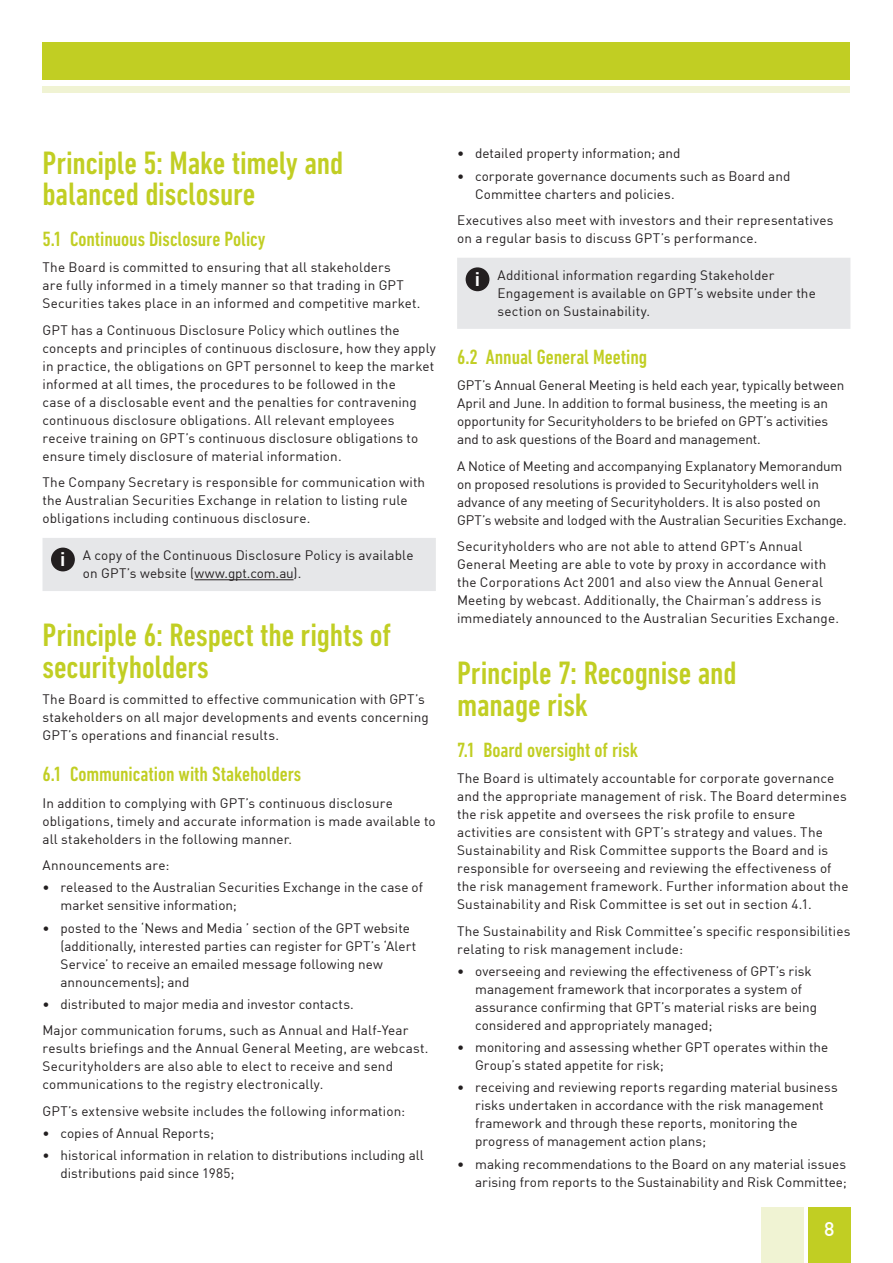
<style>
.page{position:relative;width:893px;height:1263px;background:#fff}
.page>*{position:absolute;margin:0;border:0;box-sizing:border-box;transform-origin:0 0}
.t1{font:500 condensed 33px/31.5px "DIN Next LT Pro";letter-spacing:-.005em;color:#c1ce23}
.t2{font:500 condensed 21px "DIN Next LT Pro";letter-spacing:-.005em;color:#c1ce23}
.t3{font:500 19.5px "DIN";color:#fff}
.t4{font:13.5px/18px "DIN";letter-spacing:.01em;color:#231f20}
.t5{font:13.5px/18px "DIN";letter-spacing:-.01em;color:#231f20}
.s1{font-weight:700;font-size:19.35px;color:#fff}
</style>
<div class="page">
<div style="left:43px;top:43px;width:807px;height:37px;background:#c1ce23"></div>
<div style="left:43px;top:87px;width:807px;height:6px;background:#f0f3d3"></div>
<div style="left:43px;top:538px;width:393px;height:53px;background:#e6e7e9"></div>
<div style="left:51px;top:548px;width:24px;height:23px;background:#231f20;border-radius:50%"></div>
<hr style="left:194px;top:579px;width:100px;height:1px;background:#231f20">
<div style="left:457px;top:258px;width:393px;height:71px;background:#e6e7e9"></div>
<div style="left:466px;top:267px;width:23px;height:24px;background:#231f20;border-radius:50%"></div>
<div style="left:808px;top:1208px;width:42px;height:55px;background:#c1ce23"></div>
<div style="left:761px;top:1208px;width:43px;height:55px;background:#f0f3d3"></div>
<h1 class="t1" style="left:43px;top:147px;width:302px">Principle 5: Make timely and balanced disclosure</h1>
<h2 class="t2" style="left:43px;top:227px;width:225px">5.1 Continuous Disclosure Policy</h2>
<p class="t4" style="left:43px;top:258px;width:379px">The Board is committed to ensuring that all stakeholders<br>are fully informed in a timely manner so that trading in GPT<br>Securities takes place in an informed and competitive market.</p>
<p class="t4" style="left:43px;top:321px;width:395px">GPT has a Continuous Disclosure Policy which outlines the concepts and principles of continuous disclosure, how they apply in practice, the obligations on GPT personnel to keep the market informed at all times, the procedures to be followed in the<br>case of a disclosable event and the penalties for contravening continuous disclosure obligations. All relevant employees receive training on GPT’s continuous disclosure obligations to ensure timely disclosure of material information.</p>
<p class="t4" style="left:43px;top:473px;width:384px">The Company Secretary is responsible for communication with the Australian Securities Exchange in relation to listing rule obligations including continuous disclosure.</p>
<p class="t4" style="left:83px;top:546px;width:332px;text-indent:-23px"><span class="s1">i</span> A copy of the Continuous Disclosure Policy is available on GPT’s website (www.gpt.com.au).</p>
<h1 class="t1" style="left:43px;top:619px;width:350px">Principle 6: Respect the rights of securityholders</h1>
<p class="t4" style="left:43px;top:690px;width:388px">The Board is committed to effective communication with GPT’s stakeholders on all major developments and events concerning<br>GPT’s operations and financial results.</p>
<h2 class="t2" style="left:43px;top:762px;width:260px">6.1 Communication with Stakeholders</h2>
<p class="t4" style="left:43px;top:793px;width:395px">In addition to complying with GPT’s continuous disclosure obligations, timely and accurate information is made available to all stakeholders in the following manner.</p>
<p class="t4" style="left:43px;top:856px;width:129px">Announcements are:</p>
<p class="t4" style="left:61px;top:878px;width:364px;text-indent:-18px">• released to the Australian Securities Exchange in the case of market sensitive information;</p>
<p class="t4" style="left:61px;top:918px;width:357px;text-indent:-18px">• posted to the ‘News and Media ’ section of the GPT website (additionally, interested parties can register for GPT’s ‘Alert Service’ to receive an emailed message following new announcements); and</p>
<p class="t4" style="left:43px;top:990px;width:367px;line-height:26.5px">• distributed to major media and investor contacts.<br>Major communication forums, such as Annual and Half-Year</p>
<p class="t4" style="left:43px;top:1039px;width:387px">results briefings and the Annual General Meeting, are webcast.<br>Securityholders are also able to elect to receive and send communications to the registry electronically.</p>
<p class="t4" style="left:43px;top:1102px;width:364px">GPT’s extensive website includes the following information:</p>
<p class="t4" style="left:43px;top:1124px;width:173px">• copies of Annual Reports;</p>
<p class="t4" style="left:61px;top:1146px;width:365px;text-indent:-18px">• historical information in relation to distributions including all distributions paid since 1985;</p>
<p class="t4" style="left:457px;top:144px;width:225px">• detailed property information; and</p>
<p class="t4" style="left:475px;top:166px;width:317px;text-indent:-18px">• corporate governance documents such as Board and<br>Committee charters and policies.</p>
<p class="t4" style="left:457px;top:211px;width:378px">Executives also meet with investors and their representatives on a regular basis to discuss GPT’s performance.</p>
<p class="t4" style="left:497px;top:266px;width:320px;text-indent:-23px"><span class="s1">i</span> Additional information regarding Stakeholder<br>Engagement is available on GPT’s website under the section on Sustainability.</p>
<h2 class="t2" style="left:457px;top:345px;width:192px">6.2 Annual General Meeting</h2>
<p class="t5" style="left:457px;top:376px;width:389px">GPT’s Annual General Meeting is held each year, typically between April and June. In addition to formal business, the meeting is an opportunity for Securityholders to be briefed on GPT’s activities and to ask questions of the Board and management.</p>
<p class="t5" style="left:457px;top:456px;width:391px">A Notice of Meeting and accompanying Explanatory Memorandum on proposed resolutions is provided to Securityholders well in advance of any meeting of Securityholders. It is also posted on GPT’s website and lodged with the Australian Securities Exchange.</p>
<p class="t4" style="left:457px;top:537px;width:383px">Securityholders who are not able to attend GPT’s Annual General Meeting are able to vote by proxy in accordance with the Corporations Act 2001 and also view the Annual General Meeting by webcast. Additionally, the Chairman’s address is immediately announced to the Australian Securities Exchange.</p>
<h1 class="t1" style="left:457px;top:657px;width:281px">Principle 7: Recognise and manage risk</h1>
<h2 class="t2" style="left:457px;top:738px;width:183px">7.1 Board oversight of risk</h2>
<p class="t4" style="left:457px;top:769px;width:393px">The Board is ultimately accountable for corporate governance and the appropriate management of risk. The Board determines the risk appetite and oversees the risk profile to ensure activities are consistent with GPT’s strategy and values. The Sustainability and Risk Committee supports the Board and is responsible for overseeing and reviewing the effectiveness of the risk management framework. Further information about the Sustainability and Risk Committee is set out in section 4.1.</p>
<p class="t4" style="left:457px;top:921px;width:395px">The Sustainability and Risk Committee’s specific responsibilities relating to risk management include:</p>
<p class="t4" style="left:475px;top:962px;width:344px;text-indent:-18px">• overseeing and reviewing the effectiveness of GPT’s risk management framework that incorporates a system of assurance confirming that GPT’s material risks are being considered and appropriately managed;</p>
<p class="t4" style="left:475px;top:1038px;width:355px;text-indent:-18px">• monitoring and assessing whether GPT operates within the<br>Group’s stated appetite for risk;</p>
<p class="t4" style="left:475px;top:1078px;width:364px;text-indent:-18px">• receiving and reviewing reports regarding material business risks undertaken in accordance with the risk management framework and through these reports, monitoring the progress of management action plans;</p>
<p class="t4" style="left:457px;top:1154px;width:391px;text-align:right">• making recommendations to the Board on any material issues arising from reports to the Sustainability and Risk Committee;</p>
<h3 class="t3" style="left:824px;top:1216px;width:12px">8</h3>
</div>
